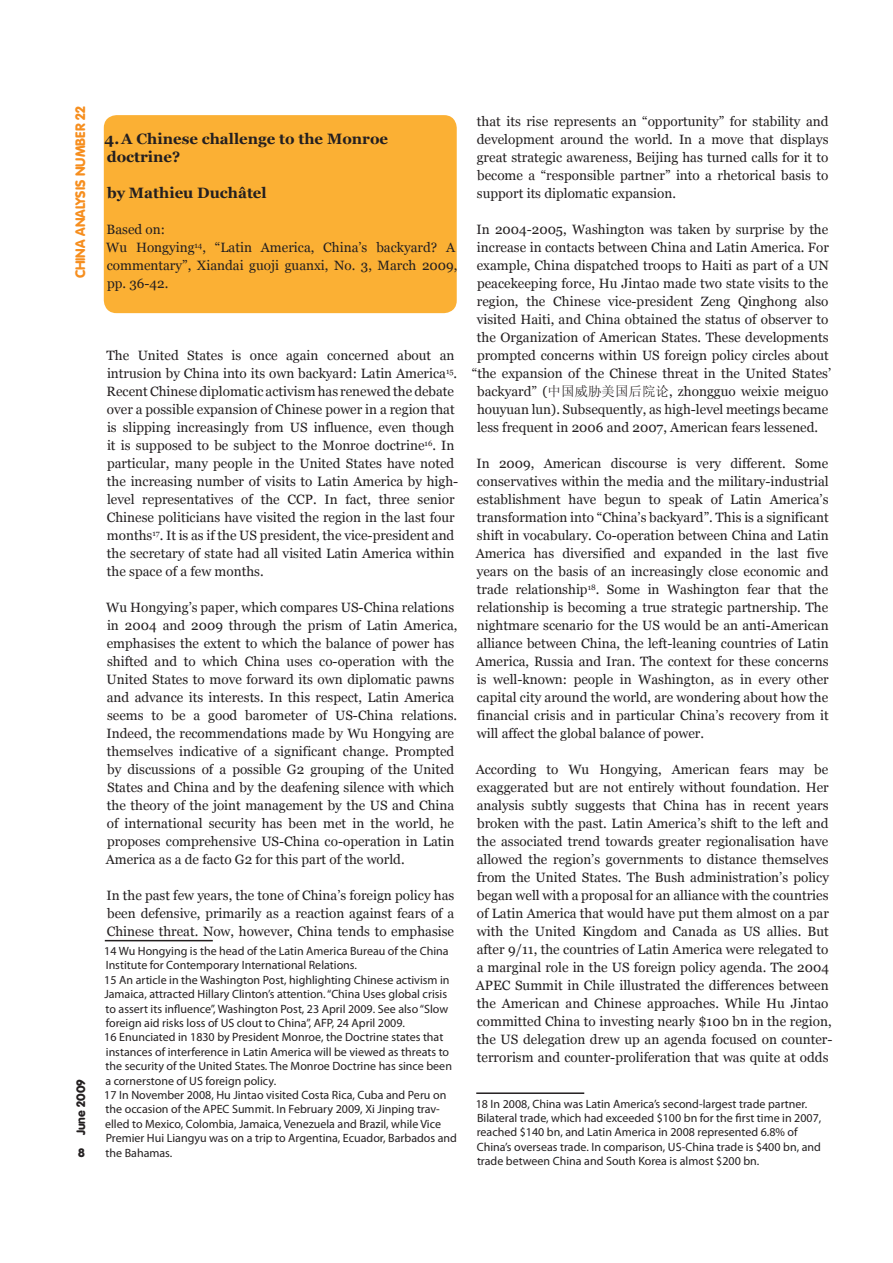
<style>
.page{position:relative;width:893px;height:1263px;background:#fff}
.page>*{position:absolute;margin:0;border:0;box-sizing:border-box;transform-origin:0 0}
.t1{font:700 15px/18px "Georgia";color:#231f20}
.t2{font:13.5px/18px "Georgia";color:#231f20}
.t3{font:900 13.5px "VAG Rounded Std";color:#f68e1e}
.t4{font:12px/14.4px "Myriad Pro";color:#231f20}
.t5{font:900 12px "VAG Rounded Std";color:#231f20}
.s1{font-family:"Sim Sun"}
</style>
<div class="page">
<div style="left:104px;top:115px;width:353px;height:198px;background:#fbb034;border-radius:13px"></div>
<hr style="left:105px;top:940px;width:108px;height:1px;background:#231f20">
<hr style="left:476px;top:1092px;width:108px;height:2px;background:#231f20">
<p class="t3" style="left:72px;top:278px;width:174px;rotate:-90deg">CHINA ANALYSIS NUMBER 22</p>
<p class="t5" style="left:74px;top:1135px;width:58px;rotate:-90deg">June 2009</p>
<p class="t5" style="left:78px;top:1145px;width:8px">8</p>
<p class="t1" style="left:105px;top:130px;width:285px">4.A Chinese challenge to the Monroe doctrine?</p>
<p class="t1" style="left:107px;top:184px;width:161px">by Mathieu Duchâtel</p>
<p class="t2" style="left:107px;top:220px;width:60px">Based on:</p>
<p class="t2" style="left:106px;top:238px;width:353px">Wu Hongying<sup>14</sup>, “Latin America, China’s backyard? A commentary”, Xiandai guoji guanxi, No. 3, March 2009, pp. 36-42.</p>
<p class="t2" style="left:107px;top:346px;width:353px">The United States is once again concerned about an intrusion by China into its own backyard: Latin America<sup>15</sup>.<br>Recent Chinese diplomatic activism has renewed the debate over a possible expansion of Chinese power in a region that is slipping increasingly from US influence, even though it is supposed to be subject to the Monroe doctrine<sup>16</sup>. In particular, many people in the United States have noted the increasing number of visits to Latin America by high&shy;level representatives of the CCP. In fact, three senior Chinese politicians have visited the region in the last four months<sup>17</sup>. It is as if the US president, the vice-president and the secretary of state had all visited Latin America within the space of a few months.</p>
<p class="t2" style="left:106px;top:598px;width:353px">Wu Hongying’s paper, which compares US-China relations in 2004 and 2009 through the prism of Latin America, emphasises the extent to which the balance of power has shifted and to which China uses co-operation with the United States to move forward its own diplomatic pawns and advance its interests. In this respect, Latin America seems to be a good barometer of US-China relations.<br>Indeed, the recommendations made by Wu Hongying are themselves indicative of a significant change. Prompted by discussions of a possible G2 grouping of the United States and China and by the deafening silence with which the theory of the joint management by the US and China of international security has been met in the world, he proposes comprehensive US-China co-operation in Latin America as a de facto G2 for this part of the world.</p>
<p class="t2" style="left:107px;top:886px;width:349px;text-align:justify">In the past few years, the tone of China’s foreign policy has been defensive, primarily as a reaction against fears of a Chinese threat. Now, however, China tends to emphasise</p>
<p class="t4" style="left:104px;top:944px;width:346px">14 Wu Hongying is the head of the Latin America Bureau of the China<br>Institute for Contemporary International Relations.</p>
<p class="t4" style="left:104px;top:972px;width:347px">15 An article in the Washington Post, highlighting Chinese activism in Jamaica, attracted Hillary Clinton’s attention. “China Uses global crisis to assert its influence”, Washington Post, 23 April 2009. See also “Slow foreign aid risks loss of US clout to China”, AFP, 24 April 2009.</p>
<p class="t4" style="left:104px;top:1030px;width:349px">16 Enunciated in 1830 by President Monroe, the Doctrine states that instances of interference in Latin America will be viewed as threats to the security of the United States. The Monroe Doctrine has since been a cornerstone of US foreign policy.</p>
<p class="t4" style="left:104px;top:1088px;width:354px">17 In November 2008, Hu Jintao visited Costa Rica, Cuba and Peru on the occasion of the APEC Summit. In February 2009, Xi Jinping trav&shy;elled to Mexico, Colombia, Jamaica, Venezuela and Brazil, while Vice Premier Hui Liangyu was on a trip to Argentina, Ecuador, Barbados and the Bahamas.</p>
<p class="t2" style="left:477px;top:112px;width:353px;text-align:justify">that its rise represents an “opportunity” for stability and development around the world. In a move that displays great strategic awareness, Beijing has turned calls for it to become a “responsible partner” into a rhetorical basis to support its diplomatic expansion.</p>
<p class="t2" style="left:472px;top:220px;width:361px;text-align:center">In 2004-2005, Washington was taken by surprise by the increase in contacts between China and Latin America. For example, China dispatched troops to Haiti as part of a UN peacekeeping force, Hu Jintao made two state visits to the region, the Chinese vice-president Zeng Qinghong also visited Haiti, and China obtained the status of observer to the Organization of American States. These developments prompted concerns within US foreign policy circles about “the expansion of the Chinese threat in the United States’ backyard” (<span class="s1">中国威胁美国后院论</span>, zhongguo weixie meiguo houyuan lun). Subsequently, as high-level meetings became less frequent in 2006 and 2007, American fears lessened.</p>
<p class="t2" style="left:476px;top:454px;width:355px;text-align:justify">In 2009, American discourse is very different. Some conservatives within the media and the military-industrial establishment have begun to speak of Latin America’s transformation into “China’s backyard”. This is a significant shift in vocabulary. Co-operation between China and Latin America has diversified and expanded in the last five years on the basis of an increasingly close economic and trade relationship<sup>18</sup>. Some in Washington fear that the relationship is becoming a true strategic partnership. The nightmare scenario for the US would be an anti-American alliance between China, the left-leaning countries of Latin America, Russia and Iran. The context for these concerns is well-known: people in Washington, as in every other capital city around the world, are wondering about how the financial crisis and in particular China’s recovery from it will affect the global balance of power.</p>
<p class="t2" style="left:476px;top:760px;width:358px">According to Wu Hongying, American fears may be exaggerated but are not entirely without foundation. Her analysis subtly suggests that China has in recent years broken with the past. Latin America’s shift to the left and the associated trend towards greater regionalisation have allowed the region’s governments to distance themselves from the United States. The Bush administration’s policy began well with a proposal for an alliance with the countries of Latin America that would have put them almost on a par with the United Kingdom and Canada as US allies. But after 9/11, the countries of Latin America were relegated to a marginal role in the US foreign policy agenda. The 2004<br>APEC Summit in Chile illustrated the differences between the American and Chinese approaches. While Hu Jintao committed China to investing nearly $100 bn in the region, the US delegation drew up an agenda focused on counter&shy;terrorism and counter-proliferation that was quite at odds</p>
<p class="t4" style="left:476px;top:1096px;width:347px">18 In 2008, China was Latin America’s second-largest trade partner.<br>Bilateral trade, which had exceeded $100 bn for the first time in 2007, reached $140 bn, and Latin America in 2008 represented 6.8% of China’s overseas trade. In comparison, US-China trade is $400 bn, and trade between China and South Korea is almost $200 bn.</p>
</div>
